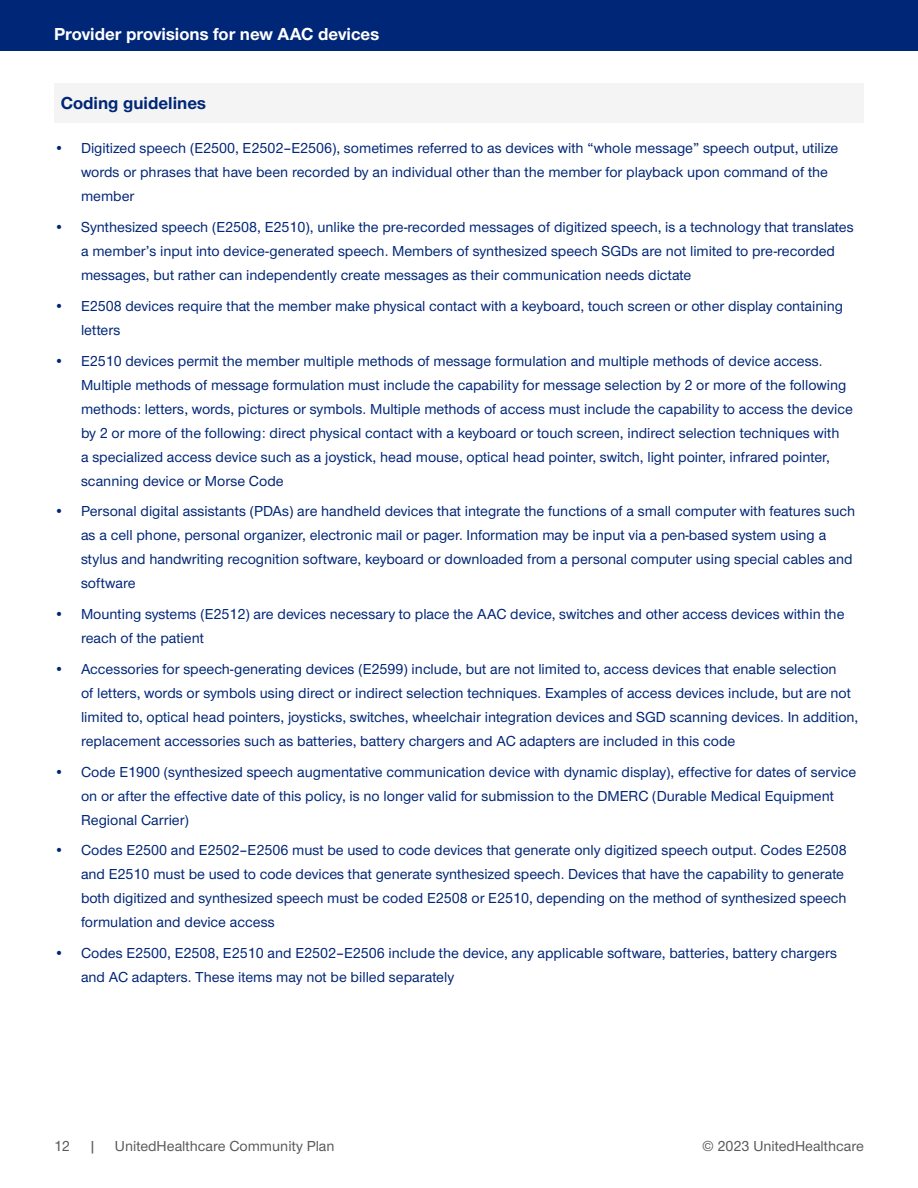
<style>
.page{position:relative;width:918px;height:1188px;background:#fff}
.page>*{position:absolute;margin:0;border:0;box-sizing:border-box;transform-origin:0 0}
.t1{font:700 18px "UHC Sans";color:#fff}
.H5_Sans_Gray_Shading{font:700 18px "UHC Sans";color:#002677}
.t2{font:15px/24px "UHC Sans";color:#002677}
.t3{font:500 15px "UHC Sans";color:#5a5a5a}
</style>
<div class="page">
<div style="left:0;top:0;width:918px;height:51px;background:#002677"></div>
<div style="left:54px;top:83px;width:810px;height:40px;background:#f4f4f4"></div>
<p class="t1" style="left:54px;top:22px;width:327px">Provider provisions for new AAC devices</p>
<p class="H5_Sans_Gray_Shading" style="left:61px;top:91px;width:147px">Coding guidelines</p>
<p class="t2" style="left:81px;top:136px;width:759px;text-indent:-27px">• Digitized speech (E2500, E2502–E2506), sometimes referred to as devices with “whole message” speech output, utilize words or phrases that have been recorded by an individual other than the member for playback upon command of the member</p>
<p class="t2" style="left:81px;top:214px;width:774px;text-indent:-27px">• Synthesized speech (E2508, E2510), unlike the pre-recorded messages of digitized speech, is a technology that translates a member’s input into device-generated speech. Members of synthesized speech SGDs are not limited to pre-recorded messages, but rather can independently create messages as their communication needs dictate</p>
<p class="t2" style="left:81px;top:293px;width:764px;text-indent:-27px">• E2508 devices require that the member make physical contact with a keyboard, touch screen or other display containing letters</p>
<p class="t2" style="left:81px;top:348px;width:773px;text-indent:-27px">• E2510 devices permit the member multiple methods of message formulation and multiple methods of device access.<br>Multiple methods of message formulation must include the capability for message selection by 2 or more of the following methods: letters, words, pictures or symbols. Multiple methods of access must include the capability to access the device by 2 or more of the following: direct physical contact with a keyboard or touch screen, indirect selection techniques with<br>a specialized access device such as a joystick, head mouse, optical head pointer, switch, light pointer, infrared pointer, scanning device or Morse Code</p>
<p class="t2" style="left:81px;top:499px;width:776px;text-indent:-27px">• Personal digital assistants (PDAs) are handheld devices that integrate the functions of a small computer with features such as a cell phone, personal organizer, electronic mail or pager. Information may be input via a pen-based system using a stylus and handwriting recognition software, keyboard or downloaded from a personal computer using special cables and software</p>
<p class="t2" style="left:81px;top:601px;width:765px;text-indent:-27px">• Mounting systems (E2512) are devices necessary to place the AAC device, switches and other access devices within the reach of the patient</p>
<p class="t2" style="left:81px;top:656px;width:779px;text-indent:-27px">• Accessories for speech-generating devices (E2599) include, but are not limited to, access devices that enable selection<br>of letters, words or symbols using direct or indirect selection techniques. Examples of access devices include, but are not limited to, optical head pointers, joysticks, switches, wheelchair integration devices and SGD scanning devices. In addition, replacement accessories such as batteries, battery chargers and AC adapters are included in this code</p>
<p class="t2" style="left:81px;top:759px;width:777px;text-indent:-27px">• Code E1900 (synthesized speech augmentative communication device with dynamic display), effective for dates of service on or after the effective date of this policy, is no longer valid for submission to the DMERC (Durable Medical Equipment<br>Regional Carrier)</p>
<p class="t2" style="left:81px;top:838px;width:767px;text-indent:-27px">• Codes E2500 and E2502–E2506 must be used to code devices that generate only digitized speech output. Codes E2508 and E2510 must be used to code devices that generate synthesized speech. Devices that have the capability to generate both digitized and synthesized speech must be coded E2508 or E2510, depending on the method of synthesized speech formulation and device access</p>
<p class="t2" style="left:81px;top:940px;width:758px;text-indent:-27px">• Codes E2500, E2508, E2510 and E2502–E2506 include the device, any applicable software, batteries, battery chargers and AC adapters. These items may not be billed separately</p>
<p class="t3" style="left:54px;top:1136px;width:17px">12</p>
<p class="t3" style="left:89px;top:1136px;width:9px">|</p>
<p class="t3" style="left:115px;top:1136px;width:221px">UnitedHealthcare Community Plan</p>
<p class="t3" style="left:702px;top:1136px;width:163px">© 2023 UnitedHealthcare</p>
</div>
